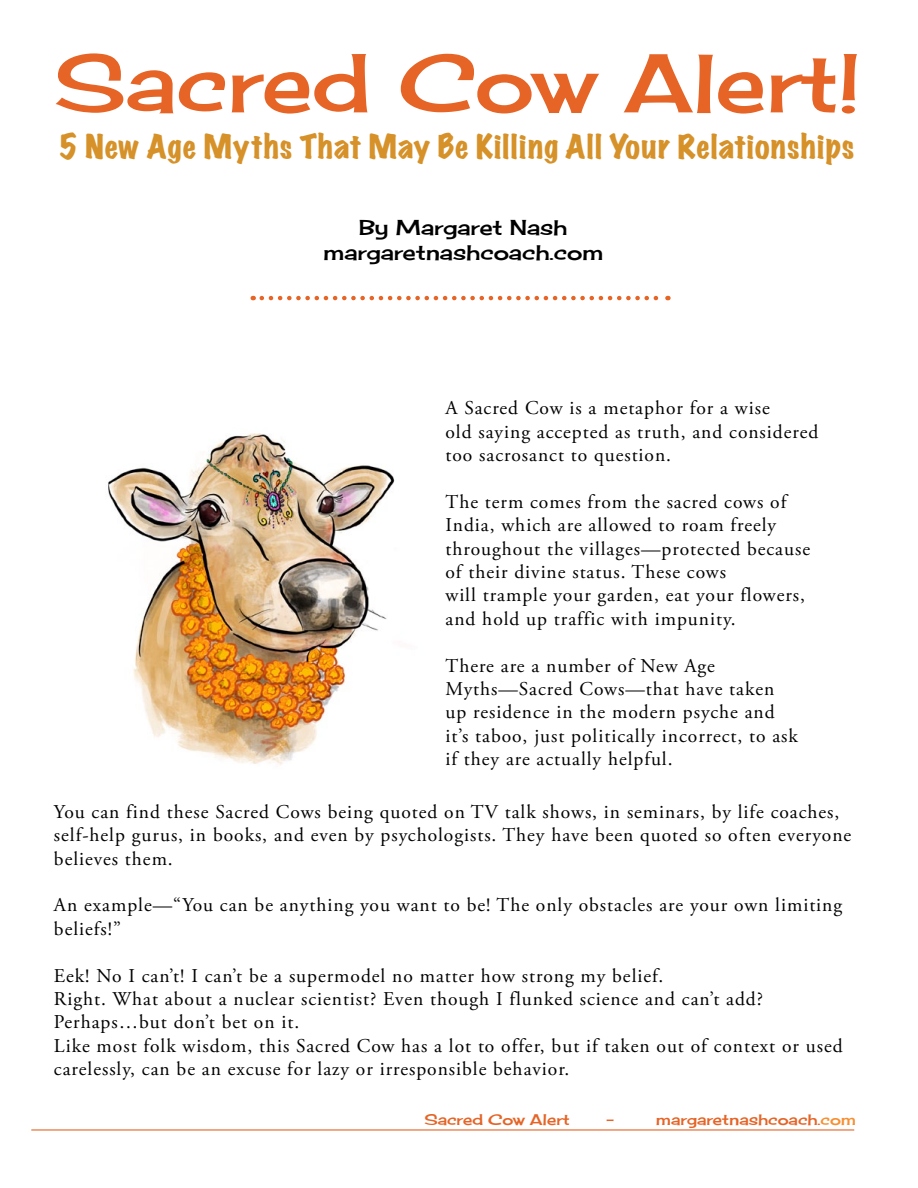
<style>
.page{position:relative;width:918px;height:1188px;background:#fff}
.page>*{position:absolute;margin:0;border:0;box-sizing:border-box;transform-origin:0 0}
.t1{font:81px "Cherry Cream Soda";color:#e56426}
.t2{font:expanded 30px "Marker Felt";letter-spacing:.035em;color:#d69129}
.t3{font:21px/25.2px "Cherry Cream Soda";color:#000;text-align:center}
.t4{font:19.5px/23.4px "Adobe Garamond Pro";letter-spacing:.05em;color:#000}
.t5{font:15px "Cherry Cream Soda";color:#e56426}
.s1{color:#f78f31}
</style>
<div class="page">
<img style="left:108px;top:433px;width:287px;height:332px">
<svg style="left:262px;top:296px;width:406px;height:4px"></svg>
<hr style="left:31px;top:1129px;width:823px;height:2px;background:#e56426">
<h1 class="t1" style="left:54px;top:33px;width:808px">Sacred Cow Alert!</h1>
<h2 class="t2" style="left:58px;top:123px;width:797px">5 New Age Myths That May Be Killing All Your Relationships</h2>
<p class="t3" style="left:323px;top:215px;width:282px">By Margaret Nash margaretnashcoach.com</p>
<p class="t4" style="left:446px;top:397px;width:374px">A Sacred Cow is a metaphor for a wise<br>old saying accepted as truth, and considered too sacrosanct to question.</p>
<p class="t4" style="left:446px;top:491px;width:366px">The term comes from the sacred cows of India, which are allowed to roam freely throughout the villages—protected because of their divine status. These cows<br>will trample your garden, eat your flowers, and hold up traffic with impunity.</p>
<p class="t4" style="left:446px;top:654px;width:354px">There are a number of New Age Myths—Sacred Cows—that have taken up residence in the modern psyche and it’s taboo, just politically incorrect, to ask if they are actually helpful.</p>
<p class="t4" style="left:54px;top:801px;width:799px">You can find these Sacred Cows being quoted on TV talk shows, in seminars, by life coaches, self-help gurus, in books, and even by psychologists. They have been quoted so often everyone believes them.</p>
<p class="t4" style="left:54px;top:894px;width:790px">An example—“You can be anything you want to be! The only obstacles are your own limiting beliefs!”</p>
<p class="t4" style="left:54px;top:964px;width:790px">Eek! No I can’t! I can’t be a supermodel no matter how strong my belief.<br>Right. What about a nuclear scientist? Even though I flunked science and can’t add?<br>Perhaps…but don’t bet on it.<br>Like most folk wisdom, this Sacred Cow has a lot to offer, but if taken out of context or used carelessly, can be an excuse for lazy or irresponsible behavior.</p>
<p class="t5" style="left:424px;top:1111px;width:147px">Sacred Cow Alert</p>
<p class="t5" style="left:606px;top:1111px;width:9px">-</p>
<p class="t5" style="left:656px;top:1111px;width:202px">margaretnashcoach.<span class="s1">com</span></p>
</div>
